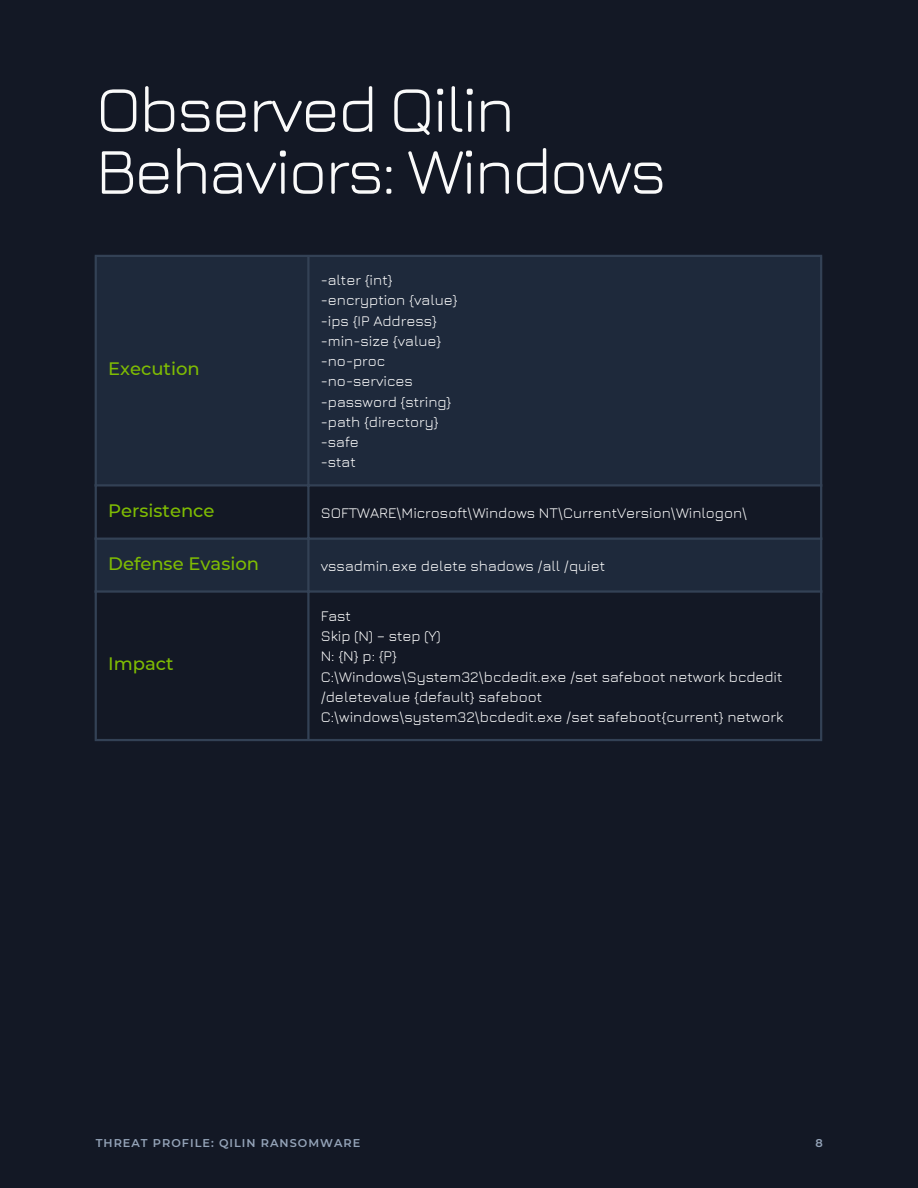
<style>
.page{position:relative;width:918px;height:1188px;background:#131825}
.page>*{position:absolute;margin:0;border:0;box-sizing:border-box;transform-origin:0 0}
.t1{font:66px/61.8px "Jura";letter-spacing:-.04em;color:#fafafa}
.t2{font:500 18px "Montserrat";color:#7fbc03}
.t3{font:15px/20.2px "Jura";color:#fff}
.t4{font:600 11.25px "Montserrat";letter-spacing:.09em;color:#94a3b8}
</style>
<div class="page">
<svg style="left:97px;top:257px;width:723px;height:333px;fill:#1e293b"></svg>
<hr style="left:95px;top:257px;width:2px;height:482px;background:#334155">
<hr style="left:307px;top:257px;width:3px;height:482px;background:#334155">
<hr style="left:820px;top:257px;width:2px;height:482px;background:#334155">
<hr style="left:95px;top:255px;width:727px;height:2px;background:#334155">
<hr style="left:95px;top:484px;width:727px;height:3px;background:#334155">
<hr style="left:95px;top:538px;width:727px;height:2px;background:#334155">
<hr style="left:95px;top:590px;width:727px;height:3px;background:#334155">
<hr style="left:95px;top:739px;width:727px;height:2px;background:#334155">
<h1 class="t1" style="left:96px;top:76px;width:572px">Observed Qilin<br>Behaviors: Windows</h1>
<p class="t2" style="left:108px;top:358px;width:93px">Execution</p>
<p class="t3" style="left:321px;top:269px;width:73px">-alter {int}</p>
<p class="t3" style="left:321px;top:290px;width:138px">-encryption {value}</p>
<p class="t3" style="left:321px;top:310px;width:118px">-ips {IP Address}</p>
<p class="t3" style="left:321px;top:330px;width:122px">-min-size {value}</p>
<p class="t3" style="left:321px;top:350px;width:66px">-no-proc</p>
<p class="t3" style="left:321px;top:371px;width:94px">-no-services</p>
<p class="t3" style="left:321px;top:391px;width:132px">-password {string}</p>
<p class="t3" style="left:321px;top:411px;width:119px">-path {directory}</p>
<p class="t3" style="left:321px;top:431px;width:40px">-safe</p>
<p class="t3" style="left:321px;top:452px;width:36px">-stat</p>
<p class="t2" style="left:108px;top:499px;width:108px">Persistence</p>
<p class="t3" style="left:321px;top:502px;width:428px">SOFTWARE\Microsoft\Windows NT\CurrentVersion\Winlogon\</p>
<p class="t2" style="left:108px;top:553px;width:153px">Defense Evasion</p>
<p class="t3" style="left:321px;top:556px;width:286px">vssadmin.exe delete shadows /all /quiet</p>
<p class="t2" style="left:108px;top:653px;width:67px">Impact</p>
<p class="t3" style="left:321px;top:605px;width:32px">Fast</p>
<p class="t3" style="left:321px;top:625px;width:121px">Skip (N) – step (Y)</p>
<p class="t3" style="left:321px;top:646px;width:78px">N: {N} p: {P}</p>
<p class="t3" style="left:321px;top:666px;width:463px">C:\Windows\System32\bcdedit.exe /set safeboot network bcdedit /deletevalue {default} safeboot</p>
<p class="t3" style="left:321px;top:706px;width:464px">C:\windows\system32\bcdedit.exe /set safeboot{current} network</p>
<p class="t4" style="left:96px;top:1136px;width:266px">THREAT PROFILE: QILIN RANSOMWARE</p>
<p class="t4" style="left:816px;top:1136px;width:9px">8</p>
</div>
